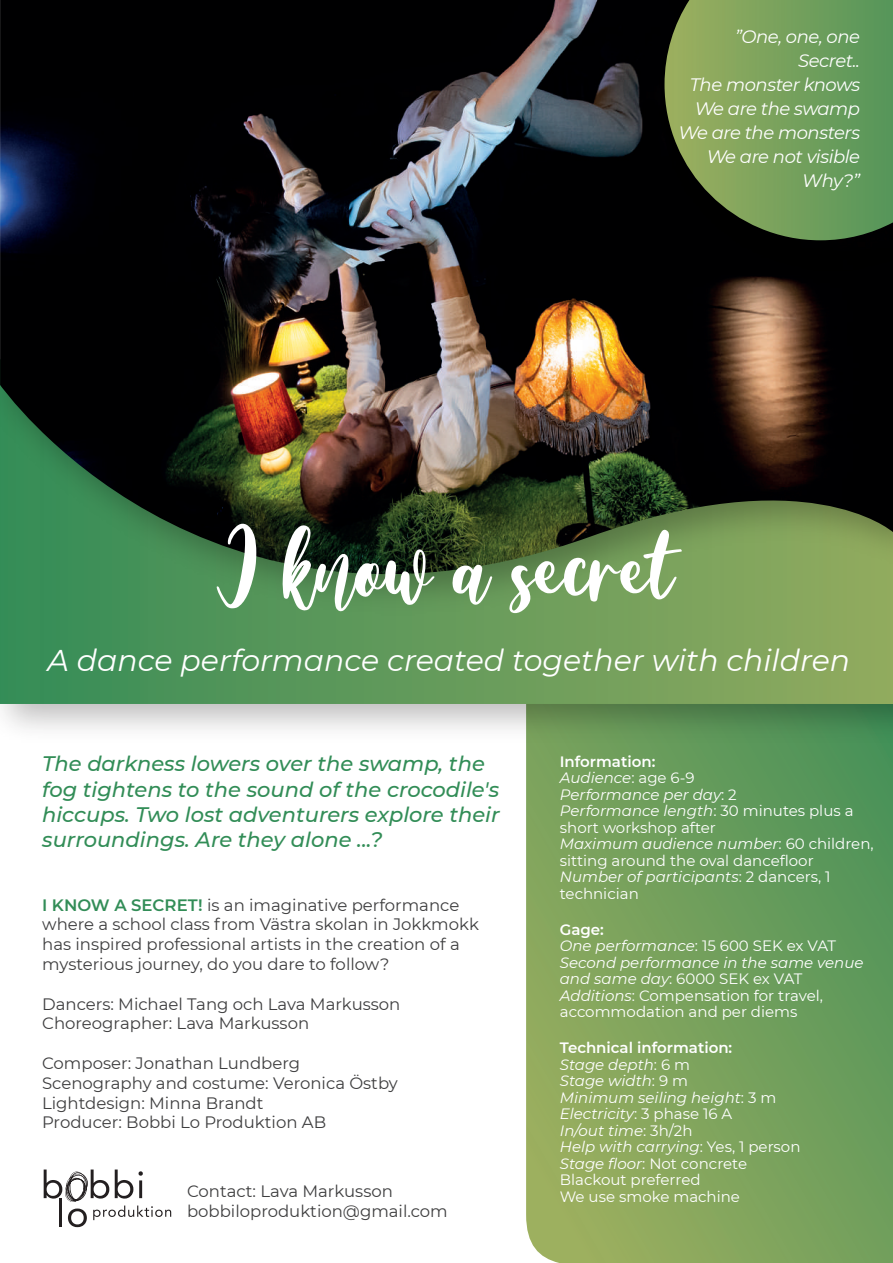
<style>
.page{position:relative;width:893px;height:1263px;background:#fff}
.page>*{position:absolute;margin:0;border:0;box-sizing:border-box;transform-origin:0 0}
.t1{font:90px "Amelya";color:#fff}
.t2{font:italic 30px "Montserrat";color:#fff}
.t3{font:italic 500 21px/25.2px "Montserrat";color:#328d57}
.t4{font:italic 18px/24px "Montserrat";letter-spacing:-.025em;color:#fff;text-align:right}
.t5{font:16.5px/19.8px "Montserrat";color:#3e3e3f}
.t6{font:15px/16.5px "Montserrat";color:#fff}
.t7{font:italic 15px/16.5px "Montserrat";color:#fff}
.s1{font-weight:600}
.s2{font-style:italic}
.s3{font-weight:600;font-style:normal}
.s4{font-style:normal}
.s5{font-weight:600;color:#328d57}
</style>
<div class="page">
<svg style="left:526px;top:756px;width:367px;height:507px;background:#76a15c"></svg>
<img style="left:1px;top:704px;width:892px;height:52px">
<svg style="left:0;top:629px;width:893px;height:75px;background:#649b5a"></svg>
<img style="left:0;top:577px;width:893px;height:52px">
<img style="left:0;top:0;width:893px;height:577px">
<div style="left:652px;top:0;width:241px;height:279px;background:#000001"></div>
<svg style="left:664px;top:0;width:229px;height:240px;background:#688e51"></svg>
<svg style="left:44px;top:1169px;width:127px;height:58px"></svg>
<p class="t4" style="left:678px;top:24px;width:183px">”One, one, one<br>Secret..<br>The monster knows<br>We are the swamp<br>We are the monsters<br>We are not visible<br>Why?”</p>
<h1 class="t1" style="left:222px;top:519px;width:454px">I know a secret</h1>
<h2 class="t2" style="left:48px;top:639px;width:804px">A dance performance created together with children</h2>
<p class="t3" style="left:42px;top:750px;width:459px">The darkness lowers over the swamp, the fog tightens to the sound of the crocodile's hiccups. Two lost adventurers explore their surroundings. Are they alone ...?</p>
<p class="t6" style="left:560px;top:753px;width:315px"><span class="s1">Information:<br></span><span class="s2">Audience</span>: age 6-9<br><span class="s2">Performance per day</span>: 2<br><span class="s2">Performance length</span>: 30 minutes plus a short workshop after<br><span class="s2">Maximum audience number</span>: 60 children, sitting around the oval dancefloor<br><span class="s2">Number of participants</span>: 2 dancers, 1 technician</p>
<p class="t6" style="left:560px;top:921px;width:305px"><span class="s1">Gage:<br></span><span class="s2">One performance</span>: 15 600 SEK ex VAT<br><span class="s2">Second performance in the same venue and same day</span>: 6000 SEK ex VAT<br><span class="s2">Additions</span>: Compensation for travel, accommodation and per diems</p>
<p class="t7" style="left:560px;top:1039px;width:242px"><span class="s3">Technical information:<br></span>Stage depth<span class="s4">: 6 m<br></span>Stage width<span class="s4">: 9 m<br></span>Minimum seiling height<span class="s4">: 3 m<br></span>Electricity<span class="s4">: 3 phase 16 A<br></span>In/out time<span class="s4">: 3h/2h<br></span>Help with carrying<span class="s4">: Yes, 1 person<br></span>Stage floor<span class="s4">: Not concrete<br>Blackout preferred<br>We use smoke machine</span></p>
<p class="t5" style="left:42px;top:894px;width:438px"><span class="s5">I KNOW A SECRET!</span> is an imaginative performance where a school class from Västra skolan in Jokkmokk has inspired professional artists in the creation of a mysterious journey, do you dare to follow?</p>
<p class="t5" style="left:42px;top:993px;width:360px">Dancers: Michael Tang och Lava Markusson<br>Choreographer: Lava Markusson</p>
<p class="t5" style="left:42px;top:1053px;width:357px">Composer: Jonathan Lundberg<br>Scenography and costume: Veronica Östby<br>Lightdesign: Minna Brandt<br>Producer: Bobbi Lo Produktion AB</p>
<p class="t5" style="left:187px;top:1181px;width:262px">Contact: Lava Markusson bobbiloproduktion@gmail.com</p>
</div>
